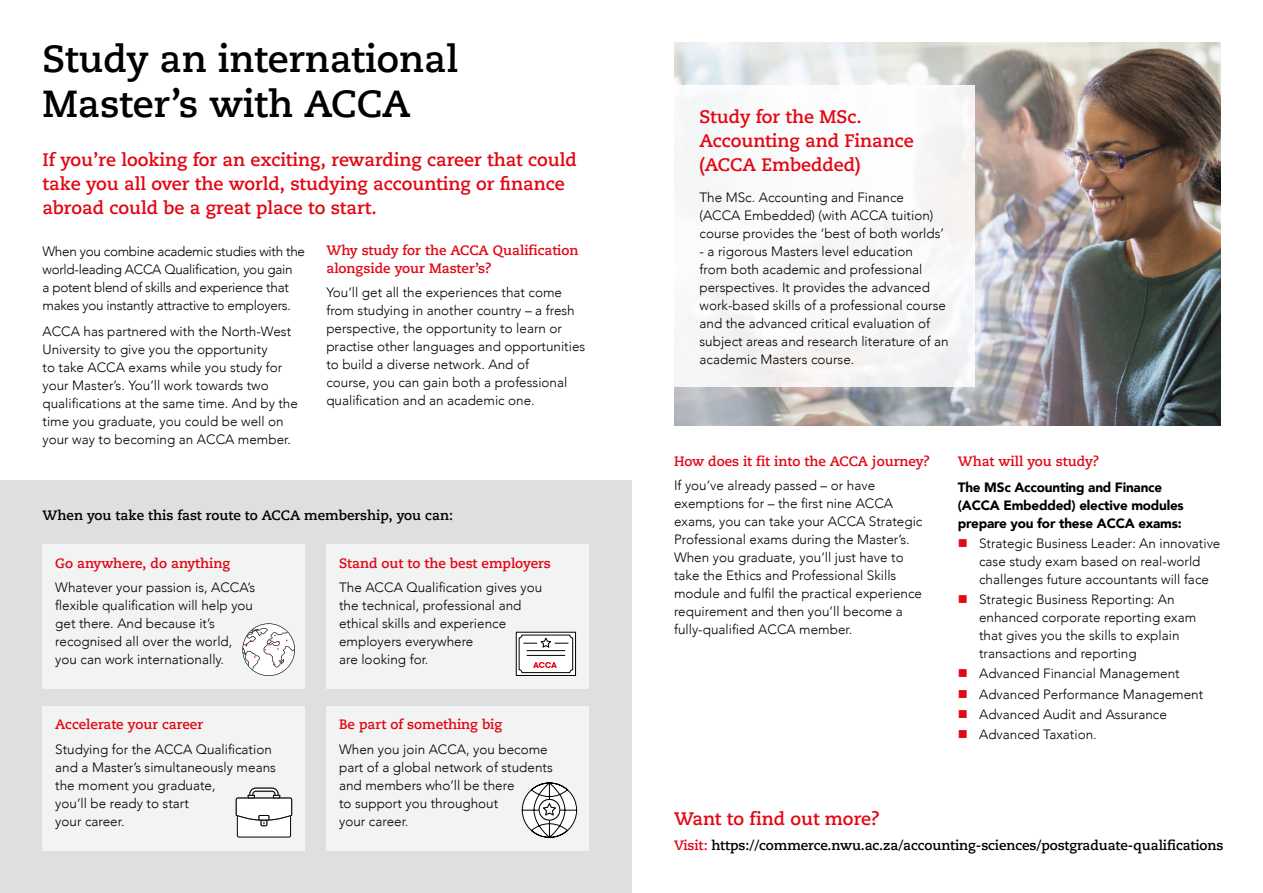
<style>
.page{position:relative;width:1263px;height:893px;background:#fff}
.page>*{position:absolute;margin:0;border:0;box-sizing:border-box;transform-origin:0 0}
.Page_Heading{font:700 37.5px/45px "Caeciliae Text";color:#000}
.Subheads{font:700 18px/24px "Caeciliae Text";color:#e30613}
.Body_Copy{font:300 13.5px/18px "Avenir";color:#000}
.Body_copy_Sub_head{font:700 13.5px/18px "Caeciliae Text";color:#e30613}
.Body_Copy-2{font:300 13.5px/18px "Avenir";letter-spacing:-.02em;color:#000}
.Body_copy_Sub_head-2{font:700 13.5px "Caeciliae Text";letter-spacing:-.005em;color:#000}
.Body_Copy-3{font:900 13.5px/18px "Avenir";letter-spacing:-.015em;color:#000}
.Body_Copy-4{font:700 13.5px "Caeciliae Text";color:#e30613}
.s1{color:#e30613}
</style>
<div class="page">
<div style="left:0;top:480px;width:631px;height:413px;background:#dedfe1"></div>
<div style="left:43px;top:544px;width:262px;height:145px;background:#f2f3f3"></div>
<div style="left:43px;top:706px;width:262px;height:144px;background:#f2f3f3"></div>
<div style="left:326px;top:544px;width:263px;height:145px;background:#f2f3f3"></div>
<div style="left:326px;top:706px;width:263px;height:144px;background:#f2f3f3"></div>
<img style="left:674px;top:43px;width:546px;height:382px">
<div style="left:673px;top:85px;width:302px;height:302px;background:#f8f9f9"></div>
<svg style="left:518px;top:634px;width:56px;height:40px"></svg>
<div style="left:516px;top:632px;width:60px;height:44px;border:1px solid #000"></div>
<div style="left:519px;top:635px;width:54px;height:38px;background:#fff;border-radius:3px"></div>
<div style="left:519px;top:635px;width:54px;height:38px;border:1px solid #000;border-radius:3px"></div>
<svg style="left:524px;top:637px;width:44px;height:31px"></svg>
<svg style="left:242px;top:623px;width:53px;height:53px"></svg>
<svg style="left:235px;top:787px;width:57px;height:51px"></svg>
<svg style="left:521px;top:782px;width:56px;height:56px"></svg>
<p class="Page_Heading" style="left:43px;top:34px;width:417px">Study an international<br>Master’s with ACCA</p>
<p class="Subheads" style="left:43px;top:147px;width:536px">If you’re looking for an exciting, rewarding career that could take you all over the world, studying accounting or finance abroad could be a great place to start.</p>
<p class="Body_Copy-2" style="left:43px;top:242px;width:264px">When you combine academic studies with the world-leading ACCA Qualification, you gain<br>a potent blend of skills and experience that makes you instantly attractive to employers.</p>
<p class="Body_Copy" style="left:43px;top:323px;width:257px">ACCA has partnered with the North-West University to give you the opportunity<br>to take ACCA exams while you study for your Master’s. You’ll work towards two qualifications at the same time. And by the time you graduate, you could be well on your way to becoming an ACCA member.</p>
<p class="Body_copy_Sub_head" style="left:326px;top:241px;width:254px">Why study for the ACCA Qualification alongside your Master’s?</p>
<p class="Body_Copy" style="left:326px;top:284px;width:260px">You’ll get all the experiences that come from studying in another country – a fresh perspective, the opportunity to learn or practise other languages and opportunities to build a diverse network. And of<br>course, you can gain both a professional qualification and an academic one.</p>
<p class="Body_copy_Sub_head-2" style="left:43px;top:506px;width:412px">When you take this fast route to ACCA membership, you can:</p>
<p class="Body_copy_Sub_head" style="left:55px;top:553px;width:176px">Go anywhere, do anything</p>
<p class="Body_Copy" style="left:55px;top:578px;width:201px">Whatever your passion is, ACCA’s flexible qualification will help you get there. And because it’s recognised all over the world, you can work internationally.</p>
<p class="Body_copy_Sub_head" style="left:55px;top:715px;width:149px">Accelerate your career</p>
<p class="Body_Copy" style="left:55px;top:740px;width:222px">Studying for the ACCA Qualification and a Master’s simultaneously means the moment you graduate,<br>you’ll be ready to start<br>your career.</p>
<p class="Body_copy_Sub_head" style="left:339px;top:553px;width:213px">Stand out to the best employers</p>
<p class="Body_Copy" style="left:339px;top:578px;width:205px">The ACCA Qualification gives you the technical, professional and ethical skills and experience employers everywhere<br>are looking for.</p>
<p class="Body_copy_Sub_head" style="left:339px;top:715px;width:165px">Be part of something big</p>
<p class="Body_Copy" style="left:339px;top:740px;width:215px">When you join ACCA, you become part of a global network of students and members who’ll be there<br>to support you throughout<br>your career.</p>
<p class="Subheads" style="left:699px;top:104px;width:216px">Study for the MSc.<br>Accounting and Finance (ACCA Embedded)</p>
<p class="Body_Copy" style="left:699px;top:188px;width:246px">The MSc. Accounting and Finance (ACCA Embedded) (with ACCA tuition) course provides the ‘best of both worlds’</p>
<p class="Body_Copy" style="left:699px;top:242px;width:251px">- a rigorous Masters level education<br>from both academic and professional perspectives. It provides the advanced work-based skills of a professional course and the advanced critical evaluation of subject areas and research literature of an academic Masters course.</p>
<p class="Body_copy_Sub_head" style="left:674px;top:451px;width:258px">How does it fit into the ACCA journey?</p>
<p class="Body_Copy" style="left:674px;top:476px;width:250px">If you’ve already passed – or have exemptions for – the first nine ACCA exams, you can take your ACCA Strategic Professional exams during the Master’s.<br>When you graduate, you’ll just have to take the Ethics and Professional Skills module and fulfil the practical experience requirement and then you’ll become a fully-qualified ACCA member.</p>
<p class="Body_Copy-4" style="left:958px;top:451px;width:143px">What will you study?</p>
<p class="Body_Copy-3" style="left:958px;top:478px;width:227px">The MSc Accounting and Finance (ACCA Embedded) elective modules prepare you for these ACCA exams:</p>
<p class="Body_Copy" style="left:979px;top:535px;width:243px">Strategic Business Leader: An innovative case study exam based on real-world challenges future accountants will face</p>
<p class="Body_Copy" style="left:979px;top:591px;width:219px">Strategic Business Reporting: An enhanced corporate reporting exam that gives you the skills to explain transactions and reporting</p>
<p class="Body_Copy" style="left:979px;top:665px;width:202px">Advanced Financial Management</p>
<p class="Body_Copy" style="left:979px;top:685px;width:226px">Advanced Performance Management</p>
<p class="Body_Copy" style="left:979px;top:705px;width:189px">Advanced Audit and Assurance</p>
<p class="Body_Copy" style="left:979px;top:725px;width:119px">Advanced Taxation.</p>
<p class="Subheads" style="left:674px;top:806px;width:207px">Want to find out more?</p>
<p class="Body_copy_Sub_head-2" style="left:674px;top:836px;width:551px"><span class="s1">Visit:</span> https://commerce.nwu.ac.za/accounting-sciences/postgraduate-qualifications</p>
</div>
